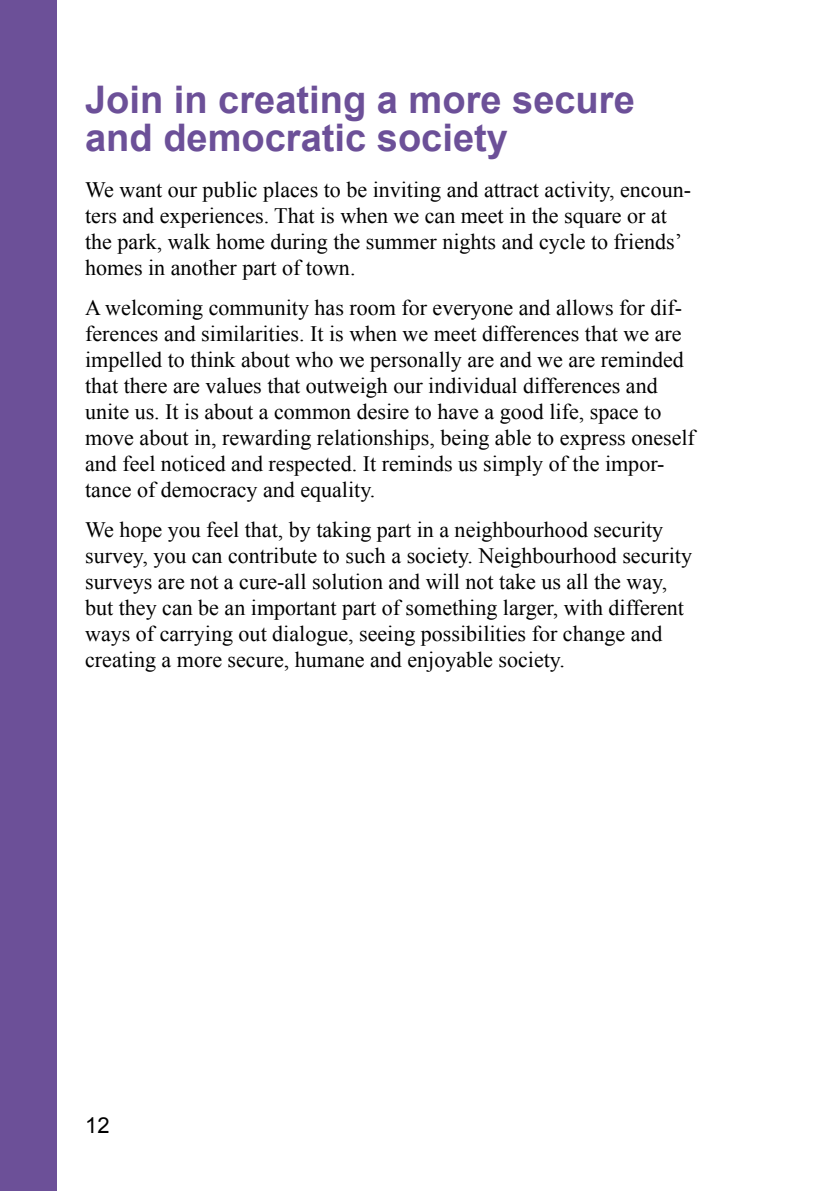
<style>
.page{position:relative;width:840px;height:1191px;background:#fff}
.page>*{position:absolute;margin:0;border:0;box-sizing:border-box;transform-origin:0 0}
.t1{font:700 38px/38px "Arial";color:#6c5098}
.t2{font:22px/26px "Times New Roman";color:#000}
.t3{font:22px "Arial";color:#000}
</style>
<div class="page">
<div style="left:0;top:0;width:57px;height:1191px;background:#6c5098"></div>
<h1 class="t1" style="left:85px;top:82px;width:551px">Join in creating a more secure and democratic society</h1>
<p class="t2" style="left:85px;top:176px;width:607px">We want our public places to be inviting and attract activity, encoun&shy;ters and experiences. That is when we can meet in the square or at the park, walk home during the summer nights and cycle to friends’ homes in another part of town.</p>
<p class="t2" style="left:85px;top:294px;width:611px">A welcoming community has room for everyone and allows for dif&shy;ferences and similarities. It is when we meet differences that we are impelled to think about who we personally are and we are reminded that there are values that outweigh our individual differences and unite us. It is about a common desire to have a good life, space to move about in, rewarding relationships, being able to express oneself and feel noticed and respected. It reminds us simply of the impor&shy;tance of democracy and equality.</p>
<p class="t2" style="left:85px;top:516px;width:608px">We hope you feel that, by taking part in a neighbourhood security survey, you can contribute to such a society. Neighbourhood security surveys are not a cure-all solution and will not take us all the way, but they can be an important part of something larger, with different ways of carrying out dialogue, seeing possibilities for change and creating a more secure, humane and enjoyable society.</p>
<p class="t3" style="left:85px;top:1110px;width:26px">12</p>
</div>
